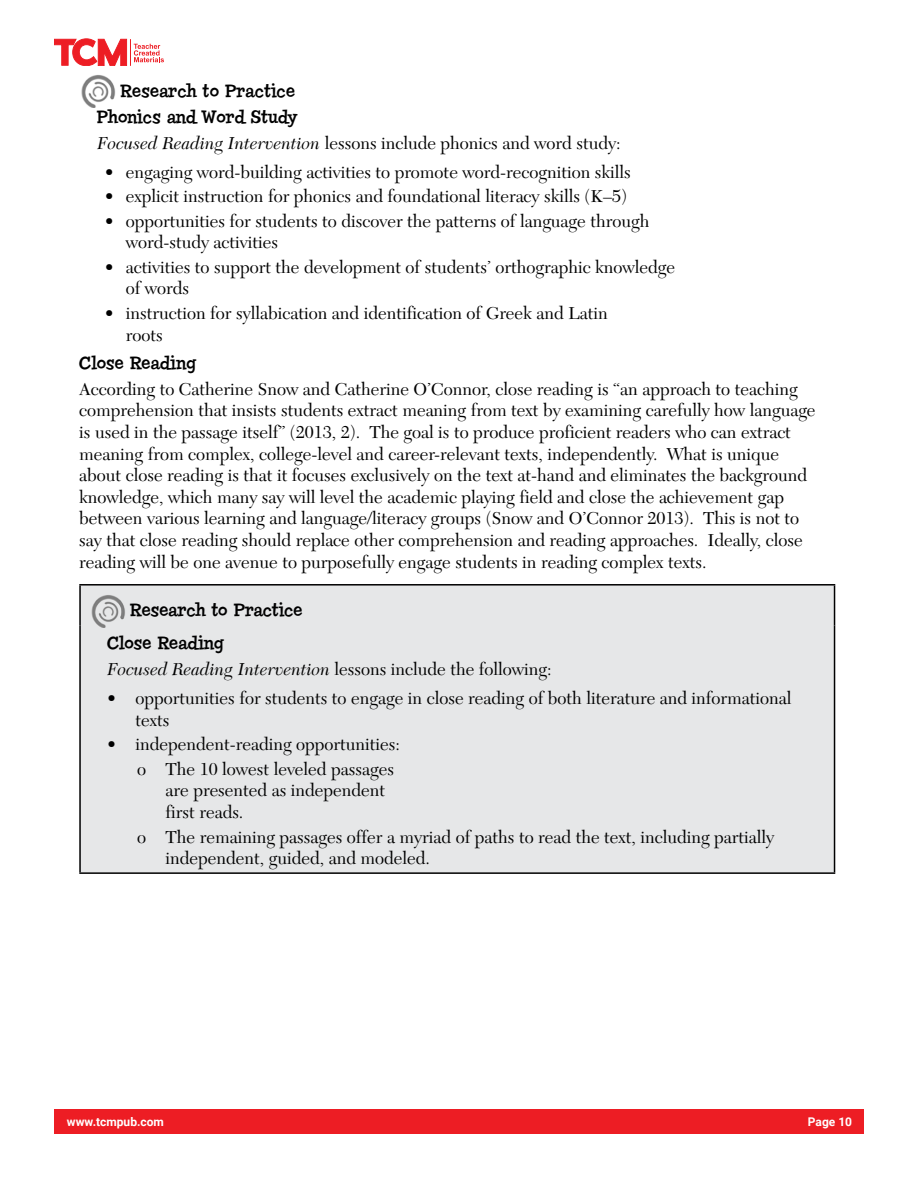
<style>
.page{position:relative;width:918px;height:1188px;background:#fff}
.page>*{position:absolute;margin:0;border:0;box-sizing:border-box;transform-origin:0 0}
.t1{font:18px/21.6px "New Caledonia LT Std";color:#000}
.t2{font:18px/26.5px "Chowderhead";letter-spacing:.02em;color:#000;text-align:right}
.t3{font:700 12px "Roboto";color:#fff}
.s1{font-style:italic}
</style>
<div class="page">
<div style="left:54px;top:1110px;width:810px;height:24px;background:#ed1d24"></div>
<svg style="left:54px;top:39px;width:110px;height:27px"></svg>
<img style="left:81px;top:75px;width:35px;height:33px">
<div style="left:81px;top:586px;width:753px;height:286px;background:#e6e7e8"></div>
<hr style="left:79px;top:584px;width:756px;height:2px;background:#000">
<hr style="left:79px;top:586px;width:2px;height:39px;background:#000">
<hr style="left:834px;top:586px;width:1px;height:39px;background:#000">
<hr style="left:79px;top:625px;width:2px;height:247px;background:#000">
<hr style="left:834px;top:625px;width:1px;height:247px;background:#000">
<hr style="left:79px;top:872px;width:756px;height:2px;background:#000">
<img style="left:89px;top:594px;width:41px;height:34px">
<p class="t2" style="left:97px;top:78px;width:201px">Research to Practice<br>Phonics and Word Study</p>
<p class="t1" style="left:97px;top:133px;width:525px"><span class="s1">Focused Reading Intervention</span> lessons include phonics and word study:</p>
<p class="t1" style="left:105px;top:162px;width:528px">• engaging word‑building activities to promote word‑recognition skills</p>
<p class="t1" style="left:105px;top:186px;width:524px">• explicit instruction for phonics and foundational literacy skills (K–5)</p>
<p class="t1" style="left:126px;top:211px;width:525px;text-indent:-21px">• opportunities for students to discover the patterns of language through word-study activities</p>
<p class="t1" style="left:126px;top:257px;width:551px;text-indent:-21px">• activities to support the development of students’ orthographic knowledge of words</p>
<p class="t1" style="left:126px;top:303px;width:484px;text-indent:-21px">• instruction for syllabication and identification of Greek and Latin roots</p>
<p class="t2" style="left:79px;top:349px;width:118px">Close Reading</p>
<p class="t1" style="left:79px;top:378px;width:738px">According to Catherine Snow and Catherine O’Connor, close reading is “an approach to teaching comprehension that insists students extract meaning from text by examining carefully how language is used in the passage itself” (2013, 2). The goal is to produce proficient readers who can extract meaning from complex, college‑level and career‑relevant texts, independently. What is unique about close reading is that it focuses exclusively on the text at-hand and eliminates the background knowledge, which many say will level the academic playing field and close the achievement gap between various learning and language/literacy groups (Snow and O’Connor 2013). This is not to say that close reading should replace other comprehension and reading approaches. Ideally, close reading will be one avenue to purposefully engage students in reading complex texts.</p>
<p class="t2" style="left:107px;top:594px;width:197px;line-height:32.4px;text-align:left;text-indent:23px">Research to Practice<br>Close Reading</p>
<p class="t1" style="left:107px;top:659px;width:446px"><span class="s1">Focused Reading Intervention</span> lessons include the following:</p>
<p class="t1" style="left:136px;top:688px;width:658px;text-indent:-28px">• opportunities for students to engage in close reading of both literature and informational texts</p>
<p class="t1" style="left:137px;top:732px;width:265px;line-height:24.6px;text-indent:-30px">• independent‑reading opportunities: o The 10 lowest leveled passages</p>
<p class="t1" style="left:166px;top:780px;width:221px">are presented as independent first reads.</p>
<p class="t1" style="left:166px;top:826px;width:610px;text-indent:-28px">o The remaining passages offer a myriad of paths to read the text, including partially independent, guided, and modeled.</p>
<p class="t3" style="left:67px;top:1113px;width:99px">www.tcmpub.com</p>
<p class="t3" style="left:808px;top:1113px;width:46px">Page 10</p>
</div>
